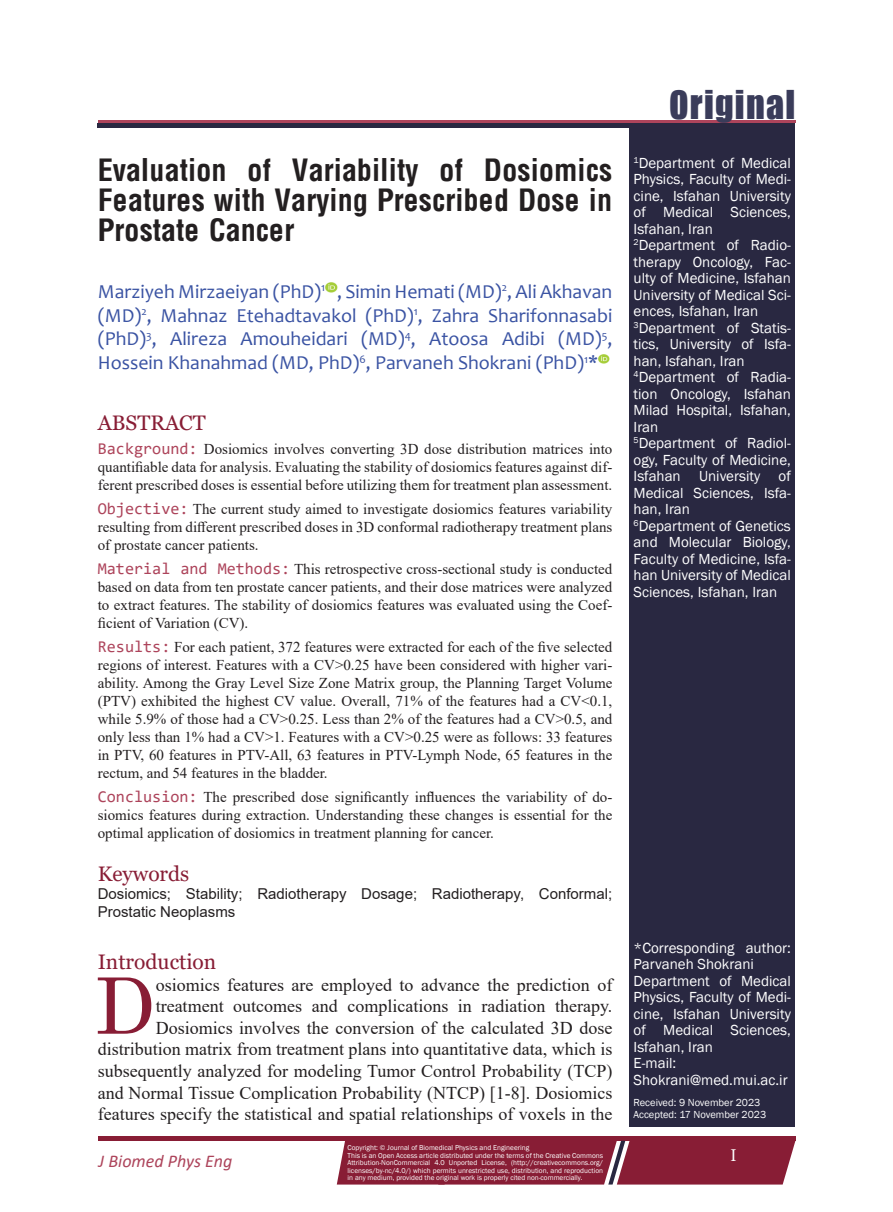
<style>
.page{position:relative;width:893px;height:1212px;background:#fff}
.page>*{position:absolute;margin:0;border:0;box-sizing:border-box;transform-origin:0 0}
.First_Paragraph{font:77.85px "Century Schoolbook";color:#881d35}
.Type_of_Article{font:40.5px "Billboard";letter-spacing:.03em;color:#3a3c5a}
.t1{font:700 30px/30px "Arena Condensed";color:#231f20;text-align:justify}
.Heading{font:21px "Georgia";color:#881d35}
.AUTHOR{font:19.8px/23.7px "Candara";color:#3a53a3;text-align:justify}
.First_Paragraph-2{font:18px/21.6px "Times New Roman";color:#231f20;text-align:right}
.t2{font:italic 18px "Calibri";color:#ad445b}
.t3{font:18px "Minion Pro";color:#fff}
.Structured_Abstract{font:15px/18px "Times New Roman";color:#231f20;text-align:justify}
.Affiliation{font:15px/16.5px "Franklin Gothic";color:#fff;text-align:justify}
.Keywords{font:15px/18px "Arial";color:#231f20}
.Affiliation-2{font:10.5px "Franklin Gothic";color:#fff}
.Affiliation-3{font:7.2px/7.5px "Franklin Gothic";color:#fff;text-align:justify}
.s1{font-family:"Consolas";font-size:16.5px;color:#ae455b}
.s2{font-family:"Consolas";font-size:16.5px;color:#ad445b}
</style>
<div class="page">
<div style="left:98px;top:1136px;width:697px;height:5px;background:#881d35"></div>
<hr style="left:98px;top:120px;width:698px;height:2px;background:#ad445b">
<div style="left:629px;top:126px;width:166px;height:1001px;background:#292841"></div>
<div style="left:98px;top:123px;width:697px;height:5px;background:#292841"></div>
<svg style="left:325px;top:283px;width:12px;height:9px"></svg>
<svg style="left:598px;top:354px;width:12px;height:9px"></svg>
<div style="left:337px;top:1141px;width:458px;height:43px;background:#881d35"></div>
<p class="t1" style="left:98px;top:155px;width:516px">Evaluation of Variability of Dosiomics Features with Varying Prescribed Dose in Prostate Cancer</p>
<p class="AUTHOR" style="left:98px;top:279px;width:516px">Marziyeh Mirzaeiyan (PhD)<sup>1</sup> , Simin Hemati (MD)<sup>2</sup>, Ali Akhavan (MD)<sup>2</sup>, Mahnaz Etehadtavakol (PhD)<sup>1</sup>, Zahra Sharifonnasabi (PhD)<sup>3</sup>, Alireza Amouheidari (MD)<sup>4</sup>, Atoosa Adibi (MD)<sup>5</sup>, Hossein Khanahmad (MD, PhD)<sup>6</sup>, Parvaneh Shokrani (PhD)<sup>1</sup>*</p>
<p class="Heading" style="left:98px;top:410px;width:109px">ABSTRACT</p>
<p class="Structured_Abstract" style="left:98px;top:439px;width:516px"><span class="s1">Background:</span> Dosiomics involves converting 3D dose distribution matrices into quantifiable data for analysis. Evaluating the stability of dosiomics features against dif&shy;ferent prescribed doses is essential before utilizing them for treatment plan assessment.</p>
<p class="Structured_Abstract" style="left:98px;top:499px;width:516px"><span class="s2">Objective:</span> The current study aimed to investigate dosiomics features variability resulting from different prescribed doses in 3D conformal radiotherapy treatment plans of prostate cancer patients.</p>
<p class="Structured_Abstract" style="left:98px;top:559px;width:516px"><span class="s2">Material and Methods:</span> This retrospective cross-sectional study is conducted based on data from ten prostate cancer patients, and their dose matrices were analyzed to extract features. The stability of dosiomics features was evaluated using the Coef&shy;ficient of Variation (CV).</p>
<p class="Structured_Abstract" style="left:98px;top:638px;width:516px"><span class="s2">Results:</span> For each patient, 372 features were extracted for each of the five selected regions of interest. Features with a CV&gt;0.25 have been considered with higher vari&shy;ability. Among the Gray Level Size Zone Matrix group, the Planning Target Volume (PTV) exhibited the highest CV value. Overall, 71% of the features had a CV&lt;0.1, while 5.9% of those had a CV&gt;0.25. Less than 2% of the features had a CV&gt;0.5, and only less than 1% had a CV&gt;1. Features with a CV&gt;0.25 were as follows: 33 features in PTV, 60 features in PTV-All, 63 features in PTV-Lymph Node, 65 features in the rectum, and 54 features in the bladder.</p>
<p class="Structured_Abstract" style="left:98px;top:788px;width:516px"><span class="s2">Conclusion:</span> The prescribed dose significantly influences the variability of do&shy;siomics features during extraction. Understanding these changes is essential for the optimal application of dosiomics in treatment planning for cancer.</p>
<p class="Heading" style="left:98px;top:861px;width:93px">Keywords</p>
<p class="Keywords" style="left:98px;top:885px;width:516px">Dosiomics; Stability; Radiotherapy Dosage; Radiotherapy, Conformal;<br>Prostatic Neoplasms</p>
<p class="Heading" style="left:98px;top:949px;width:120px">Introduction</p>
<p class="First_Paragraph" style="left:95px;top:940px;width:62px">D</p>
<p class="First_Paragraph-2" style="left:98px;top:973px;width:516px">osiomics features are employed to advance the prediction of treatment outcomes and complications in radiation therapy.<br>Dosiomics involves the conversion of the calculated 3D dose distribution matrix from treatment plans into quantitative data, which is subsequently analyzed for modeling Tumor Control Probability (TCP) and Normal Tissue Complication Probability (NTCP) [1-8]. Dosiomics features specify the statistical and spatial relationships of voxels in the</p>
<p class="Type_of_Article" style="left:669px;top:83px;width:128px">Original</p>
<p class="Affiliation" style="left:634px;top:155px;width:159px"><sup>1</sup>Department of Medical Physics, Faculty of Medi&shy;cine, Isfahan University of Medical Sciences, Isfahan, Iran</p>
<p class="Affiliation" style="left:634px;top:237px;width:159px"><sup>2</sup>Department of Radio&shy;therapy Oncology, Fac&shy;ulty of Medicine, Isfahan University of Medical Sci&shy;ences, Isfahan, Iran</p>
<p class="Affiliation" style="left:634px;top:320px;width:159px"><sup>3</sup>Department of Statis&shy;tics, University of Isfa&shy;han, Isfahan, Iran</p>
<p class="Affiliation" style="left:634px;top:369px;width:159px"><sup>4</sup>Department of Radia&shy;tion Oncology, Isfahan Milad Hospital, Isfahan, Iran</p>
<p class="Affiliation" style="left:634px;top:435px;width:159px"><sup>5</sup>Department of Radiol&shy;ogy, Faculty of Medicine, Isfahan University of Medical Sciences, Isfa&shy;han, Iran</p>
<p class="Affiliation" style="left:634px;top:518px;width:159px"><sup>6</sup>Department of Genetics and Molecular Biology, Faculty of Medicine, Isfa&shy;han University of Medical Sciences, Isfahan, Iran</p>
<p class="Affiliation" style="left:634px;top:940px;width:159px">*Corresponding author:<br>Parvaneh Shokrani</p>
<p class="Affiliation" style="left:634px;top:973px;width:159px">Department of Medical Physics, Faculty of Medi&shy;cine, Isfahan University of Medical Sciences, Isfahan, Iran</p>
<p class="Affiliation" style="left:634px;top:1055px;width:44px">E-mail:</p>
<p class="Affiliation" style="left:634px;top:1072px;width:156px">Shokrani@med.mui.ac.ir</p>
<p class="Affiliation-2" style="left:634px;top:1096px;width:128px">Received: 9 November 2023</p>
<p class="Affiliation-2" style="left:634px;top:1108px;width:134px">Accepted: 17 November 2023</p>
<p class="t2" style="left:99px;top:1148px;width:135px">J Biomed Phys Eng</p>
<p class="Affiliation-3" style="left:348px;top:1144px;width:183px">Copyright: © Journal of Biomedical Physics and Engineering</p>
<p class="Affiliation-3" style="left:348px;top:1151px;width:257px">This is an Open Access article distributed under the terms of the Creative Commons Attribution-NonCommercial 4.0 Unported License, (http://creativecommons.org/ licenses/by-nc/4.0/) which permits unrestricted use, distribution, and reproduction in any medium, provided the original work is properly cited non-commercially.</p>
<p class="t3" style="left:730px;top:1143px;width:8px">I</p>
</div>
